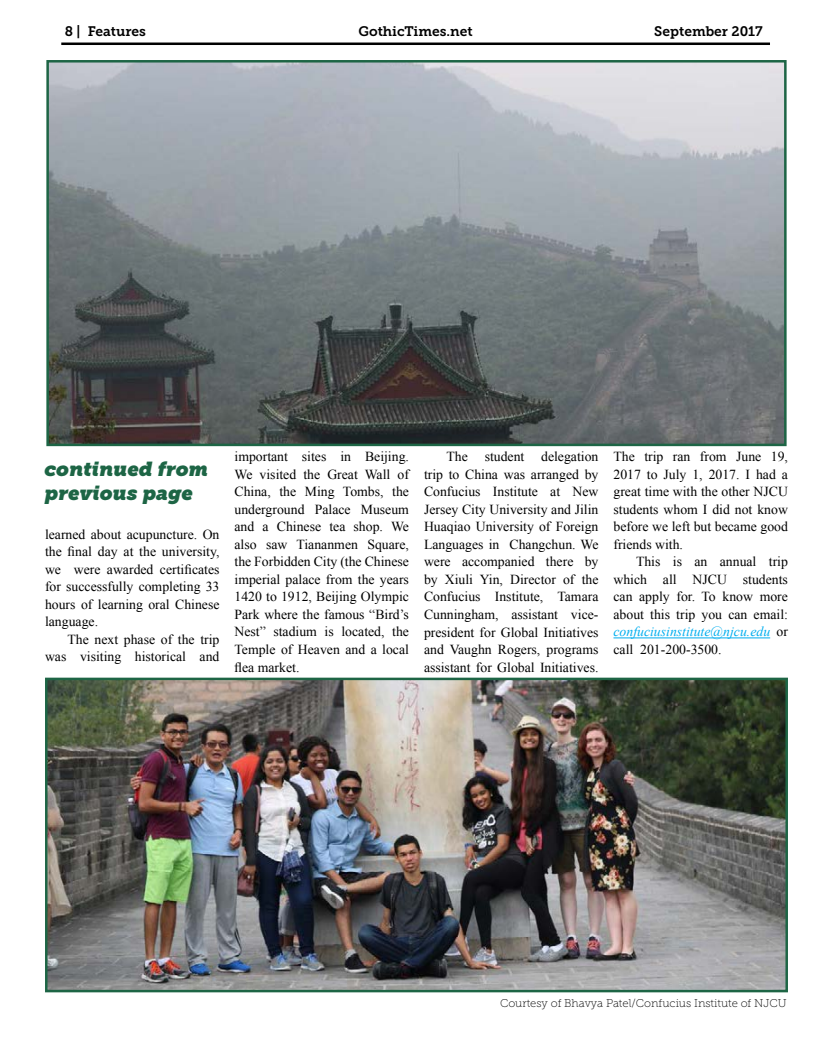
<style>
.page{position:relative;width:833px;height:1058px;background:#fff}
.page>*{position:absolute;margin:0;border:0;box-sizing:border-box;transform-origin:0 0}
.t1{font:italic 20px/24px "Museo Slab 1000";color:#1d6545}
.t2{font:13.75px/17.5px "Times New Roman";color:#000;text-align:justify}
.t3{font:13.75px "Museo Slab 700";color:#000}
.t4{font:11.25px "Museo Slab 100";color:#000}
.s1{font-style:italic;color:#00aeef}
</style>
<div class="page">
<hr style="left:61px;top:42px;width:709px;height:3px;background:#000">
<hr style="left:613px;top:637px;width:157px;height:1px;background:#00aeef">
<img style="left:49px;top:63px;width:734px;height:380px">
<div style="left:46px;top:60px;width:740px;height:386px;border:2px solid #1d6545"></div>
<img style="left:48px;top:680px;width:737px;height:309px">
<div style="left:45px;top:677px;width:743px;height:315px;border:2px solid #1d6545"></div>
<p class="t3" style="left:65px;top:24px;width:83px">8 | Features</p>
<p class="t3" style="left:358px;top:24px;width:116px">GothicTimes.net</p>
<p class="t3" style="left:654px;top:24px;width:110px">September 2017</p>
<h1 class="t1" style="left:44px;top:457px;width:165px">continued from previous page</h1>
<p class="t2" style="left:45px;top:525px;width:176px">learned about acupuncture. On the final day at the university, we were awarded certificates for successfully completing 33 hours of learning oral Chinese language.</p>
<p class="t2" style="left:45px;top:630px;width:176px;text-align:right">The next phase of the trip was visiting historical and</p>
<p class="t2" style="left:234px;top:448px;width:176px">important sites in Beijing.<br>We visited the Great Wall of China, the Ming Tombs, the underground Palace Museum and a Chinese tea shop. We also saw Tiananmen Square, the Forbidden City (the Chinese imperial palace from the years 1420 to 1912, Beijing Olympic Park where the famous “Bird’s Nest” stadium is located, the Temple of Heaven and a local flea market.</p>
<p class="t2" style="left:424px;top:448px;width:176px;text-indent:22px">The student delegation trip to China was arranged by Confucius Institute at New Jersey City University and Jilin Huaqiao University of Foreign Languages in Changchun. We were accompanied there by by Xiuli Yin, Director of the Confucius Institute, Tamara Cunningham, assistant vice&shy;president for Global Initiatives and Vaughn Rogers, programs assistant for Global Initiatives.</p>
<p class="t2" style="left:613px;top:448px;width:176px">The trip ran from June 19, 2017 to July 1, 2017. I had a great time with the other NJCU students whom I did not know before we left but became good friends with.</p>
<p class="t2" style="left:613px;top:553px;width:176px;text-indent:22px">This is an annual trip which all NJCU students can apply for. To know more about this trip you can email: <span class="s1">confuciusinstitute@njcu.edu</span> or call 201-200-3500.</p>
<p class="t4" style="left:500px;top:996px;width:288px">Courtesy of Bhavya Patel/Confucius Institute of NJCU</p>
</div>
